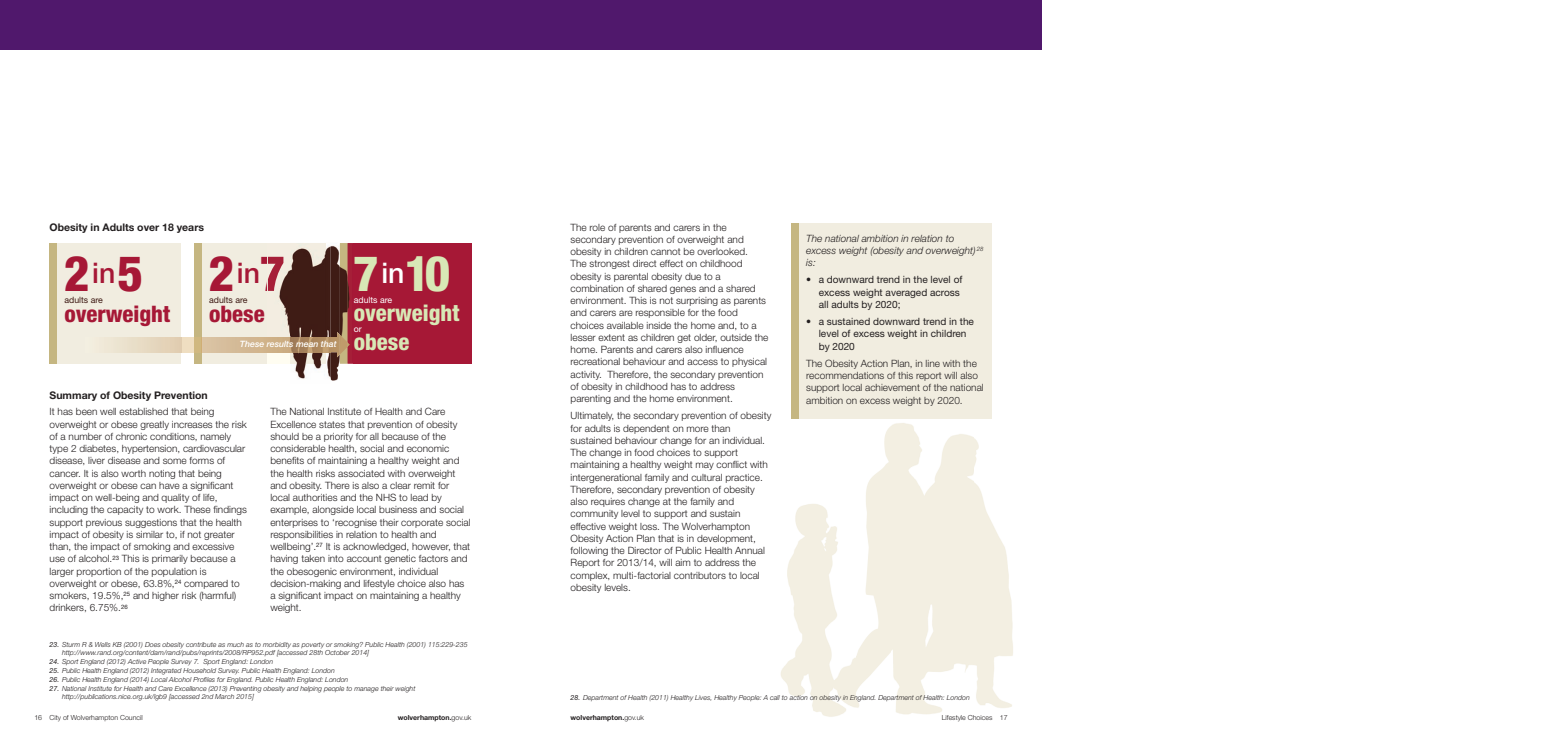
<style>
.page{position:relative;width:1563px;height:737px;background:#fff}
.page>*{position:absolute;margin:0;border:0;box-sizing:border-box;transform-origin:0 0}
.t1{font:800 condensed 49.09px "Helvetica Neue LT Std";color:#a61836}
.t2{font:800 condensed 49.09px "Helvetica Neue LT Std";color:#d8e8b6}
.t3{font:500 28.44px "Helvetica Neue LT Std";color:#fff}
.t4{font:800 condensed 22.75px "Helvetica Neue LT Std";color:#a61836}
.t5{font:800 condensed 22.75px "Helvetica Neue LT Std";color:#d8e8b6}
.t6{font:700 10.5px "Helvetica Neue LT Std";color:#231f20}
.t7{font:300 10.06px/12.2px "Helvetica Neue LT Std";color:#231f20}
.t8{font:10.06px/12.2px "Helvetica Neue LT Std";color:#231f20}
.t9{font:italic 300 10.06px/12.2px "Helvetica Neue LT Std";color:#231f20}
.t10{font:italic 500 8.75px "Helvetica Neue LT Std";color:#fff}
.t11{font:8.75px "Helvetica Neue LT Std";color:#3f1b15}
.t12{font:8.75px "Helvetica Neue LT Std";color:#fff}
.t13{font:italic 300 7px/7.9px "Helvetica Neue LT Std";color:#231f20}
.t14{font:300 7px "Helvetica Neue LT Std";color:#231f20}
.t15{font:700 7px "Helvetica Neue LT Std";color:#231f20}
.s1{font-weight:400}
.s2{font-weight:300}
</style>
<div class="page">
<img style="left:974px;top:438px;width:39px;height:270px">
<img style="left:781px;top:504px;width:33px;height:207px">
<img style="left:814px;top:418px;width:160px;height:299px">
<div style="left:521px;top:0;width:521px;height:50px;background:#50186c"></div>
<div style="left:0;top:0;width:521px;height:50px;background:#50186c"></div>
<div style="left:50px;top:243px;width:131px;height:120px;background:#f1ede0"></div>
<div style="left:194px;top:243px;width:132px;height:120px;background:#f1ede0"></div>
<div style="left:340px;top:243px;width:131px;height:120px;background:#a61836"></div>
<div style="left:50px;top:243px;width:7px;height:120px;background:#c5b681"></div>
<div style="left:194px;top:243px;width:8px;height:120px;background:#c5b681"></div>
<img style="left:268px;top:352px;width:85px;height:29px">
<img style="left:268px;top:243px;width:72px;height:94px">
<img style="left:347px;top:243px;width:6px;height:120px">
<img style="left:340px;top:354px;width:7px;height:9px">
<img style="left:340px;top:243px;width:7px;height:92px">
<img style="left:268px;top:257px;width:15px;height:34px">
<img style="left:290px;top:352px;width:36px;height:11px">
<img style="left:290px;top:243px;width:36px;height:94px">
<img style="left:107px;top:337px;width:223px;height:15px">
<img style="left:330px;top:332px;width:10px;height:25px">
<svg style="left:347px;top:342px;width:3px;height:5px"></svg>
<img style="left:340px;top:335px;width:7px;height:19px">
<div style="left:791px;top:223px;width:201px;height:195px;background:#f1ede0"></div>
<div style="left:791px;top:223px;width:8px;height:195px;background:#c5b681"></div>
<p class="t6" style="left:50px;top:223px;width:156px">Obesity in Adults over 18 years</p>
<h1 class="t1" style="left:64px;top:256px;width:81px">2 5<sup>i</sup> <sup>n</sup></h1>
<p class="t11" style="left:64px;top:297px;width:40px">adults are</p>
<h3 class="t4" style="left:64px;top:306px;width:107px">overweight</h3>
<h1 class="t1" style="left:209px;top:256px;width:78px">2 7<sup>i</sup> <sup>n</sup></h1>
<p class="t11" style="left:209px;top:297px;width:40px">adults are</p>
<h3 class="t4" style="left:209px;top:306px;width:57px">obese</h3>
<p class="t10" style="left:240px;top:341px;width:98px">These results mean that</p>
<p class="t6" style="left:50px;top:391px;width:160px">Summary of Obesity Prevention</p>
<h1 class="t2" style="left:353px;top:256px;width:99px">7 10</h1>
<h2 class="t3" style="left:381px;top:262px;width:25px">in</h2>
<p class="t12" style="left:354px;top:297px;width:40px">adults are</p>
<h3 class="t5" style="left:354px;top:305px;width:107px">overweight</h3>
<p class="t12" style="left:354px;top:325px;width:9px">or</p>
<h3 class="t5" style="left:354px;top:334px;width:57px">obese</h3>
<p class="t7" style="left:50px;top:406px;width:199px">It has been well established that being overweight or obese greatly increases the risk of a number of chronic conditions, namely type 2 diabetes, hypertension, cardiovascular disease, liver disease and some forms of cancer. It is also worth noting that being overweight or obese can have a significant impact on well-being and quality of life, including the capacity to work. These findings support previous suggestions that the health impact of obesity is similar to, if not greater than, the impact of smoking and excessive use of alcohol.<sup>23</sup> This is primarily because a larger proportion of the population is overweight or obese, 63.8%,<sup>24</sup> compared to smokers, 19.5%,<sup>25</sup> and higher risk (harmful) drinkers, 6.75%.<sup>26</sup></p>
<p class="t7" style="left:270px;top:406px;width:202px">The National Institute of Health and Care Excellence states that prevention of obesity should be a priority for all because of the considerable health, social and economic benefits of maintaining a healthy weight and the health risks associated with overweight and obesity. There is also a clear remit for local authorities and the NHS to lead by example, alongside local business and social enterprises to ‘recognise their corporate social responsibilities in relation to health and wellbeing’.<sup>27</sup> It is acknowledged, however, that having taken into account genetic factors and the obesogenic environment, individual decision-making and lifestyle choice also has a significant impact on maintaining a healthy weight.</p>
<p class="t13" style="left:62px;top:641px;width:407px;text-indent:-12px"><span class="s1">23.</span> Sturm R &amp; Wells KB (2001) Does obesity contribute as much as to morbidity as poverty or smoking? Public Health (2001) 115:229-235 http://www.rand.org/content/dam/rand/pubs/reprints/2008/RP952.pdf [accessed 28th October 2014]</p>
<p class="t13" style="left:50px;top:658px;width:225px"><span class="s1">24.</span> Sport England (2012) Active People Survey 7. Sport England: London</p>
<p class="t13" style="left:50px;top:667px;width:287px"><span class="s1">25.</span> Public Health England (2012) Integrated Household Survey. Public Health England: London</p>
<p class="t13" style="left:50px;top:676px;width:300px"><span class="s1">26.</span> Public Health England (2014) Local Alcohol Profiles for England. Public Health England: London</p>
<p class="t13" style="left:62px;top:685px;width:355px;text-indent:-12px"><span class="s1">27.</span> National Institute for Health and Care Excellence (2013) Preventing obesity and helping people to manage their weight http://publications.nice.org.uk/lgb9 [accessed 2nd March 2015]</p>
<p class="t7" style="left:570px;top:222px;width:199px">The role of parents and carers in the secondary prevention of overweight and obesity in children cannot be overlooked.<br>The strongest direct effect on childhood obesity is parental obesity due to a combination of shared genes and a shared environment. This is not surprising as parents and carers are responsible for the food choices available inside the home and, to a lesser extent as children get older, outside the home. Parents and carers also influence recreational behaviour and access to physical activity. Therefore, the secondary prevention of obesity in childhood has to address parenting and the home environment.</p>
<p class="t7" style="left:570px;top:410px;width:202px">Ultimately, the secondary prevention of obesity for adults is dependent on more than sustained behaviour change for an individual.<br>The change in food choices to support maintaining a healthy weight may conflict with intergenerational family and cultural practice.<br>Therefore, secondary prevention of obesity also requires change at the family and community level to support and sustain effective weight loss. The Wolverhampton Obesity Action Plan that is in development, following the Director of Public Health Annual Report for 2013/14, will aim to address the complex, multi-factorial contributors to local obesity levels.</p>
<p class="t9" style="left:806px;top:233px;width:179px">The national ambition in relation to excess weight (obesity and overweight) <sup>28 </sup>is:</p>
<p class="t8" style="left:818px;top:275px;width:145px;text-indent:-12px">• a downward trend in the level of excess weight averaged across all adults by 2020;</p>
<p class="t8" style="left:818px;top:316px;width:157px;text-indent:-12px">• a sustained downward trend in the level of excess weight in children by 2020</p>
<p class="t7" style="left:806px;top:358px;width:179px">The Obesity Action Plan, in line with the recommendations of this report will also support local achievement of the national ambition on excess weight by 2020.</p>
<p class="t13" style="left:570px;top:694px;width:401px"><span class="s1">28.</span> Department of Health (2011) Healthy Lives, Healthy People: A call to action on obesity in England. Department of Health: London</p>
<p class="t14" style="left:34px;top:714px;width:110px">16 City of Wolverhampton Council</p>
<p class="t15" style="left:398px;top:714px;width:75px">wolverhampton.<span class="s2">gov.uk</span></p>
<p class="t15" style="left:570px;top:714px;width:75px">wolverhampton.<span class="s2">gov.uk</span></p>
<p class="t14" style="left:942px;top:714px;width:67px">Lifestyle Choices 17</p>
</div>
